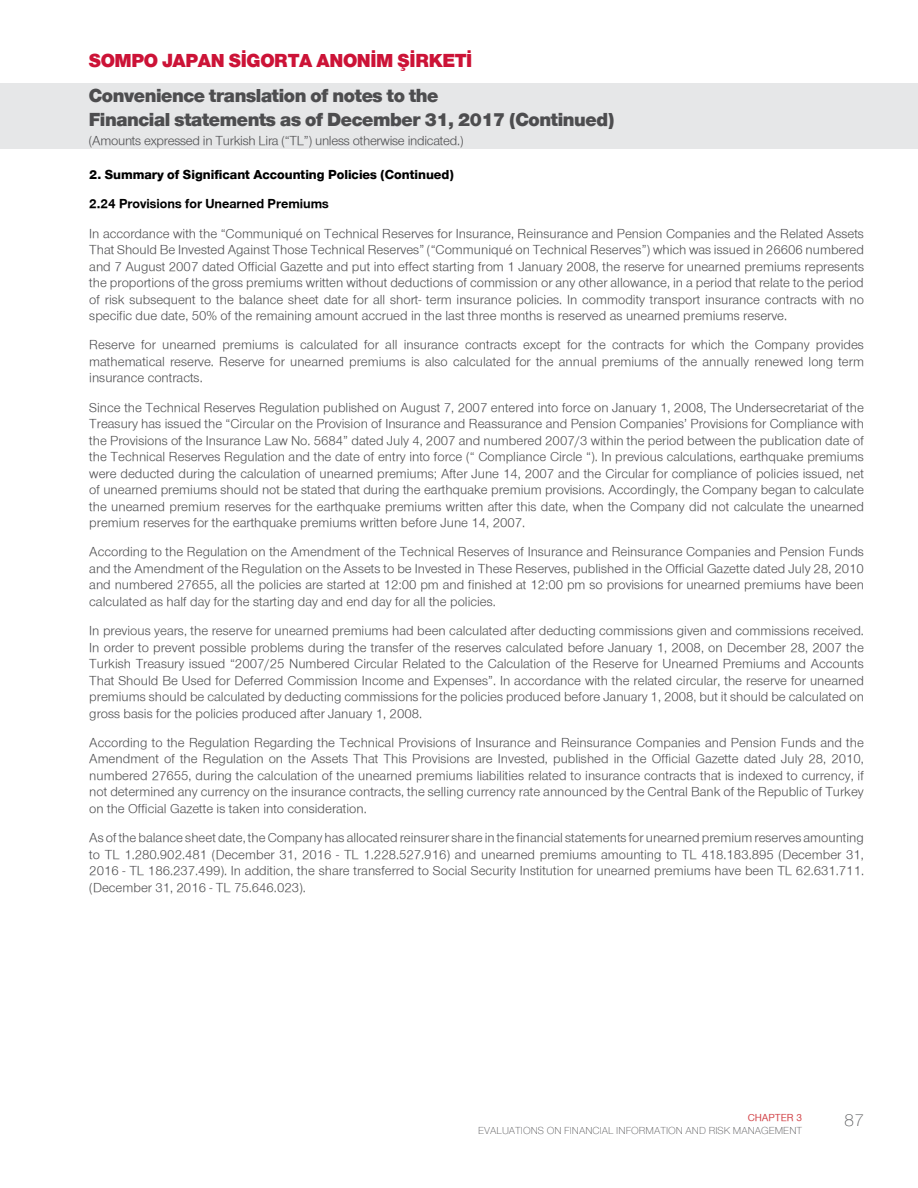
<style>
.page{position:relative;width:918px;height:1188px;background:#fff}
.page>*{position:absolute;margin:0;border:0;box-sizing:border-box;transform-origin:0 0}
.t1{font:900 19.5px/23.4px "Nimbus Sans Novus";letter-spacing:-.02em;color:#4d4d4f}
.t2{font:900 19.5px "Nimbus Sans Novus";letter-spacing:-.02em;color:#cc1337}
.t3{font:300 18px "Nimbus Sans Novus";color:#58595b}
.t4{font:13.5px/16.5px "Nimbus Sans Novus";color:#4d4d4f;text-align:justify}
.t5{font:13.5px "Nimbus Sans Novus";letter-spacing:-.02em;color:#4d4d4f}
.t6{font:800 13.5px "Nimbus Sans Novus";color:#000}
.t7{font:700 13.5px "Nimbus Sans Novus";color:#000}
.t8{font:300 10.5px "Nimbus Sans Novus";color:#4d4d4f}
.t9{font:500 10.5px "Nimbus Sans Novus";color:#d24449}
</style>
<div class="page">
<div style="left:1px;top:84px;width:917px;height:65px;background:#e6e7e8"></div>
<h1 class="t2" style="left:89px;top:49px;width:385px">SOMPO JAPAN SİGORTA ANONİM ŞİRKETİ</h1>
<h1 class="t1" style="left:89px;top:84px;width:527px">Convenience translation of notes to the<br>Financial statements as of December 31, 2017 (Continued)</h1>
<p class="t5" style="left:89px;top:133px;width:376px">(Amounts expressed in Turkish Lira (“TL”) unless otherwise indicated.)</p>
<p class="t6" style="left:89px;top:166px;width:366px">2. Summary of Significant Accounting Policies (Continued)</p>
<p class="t7" style="left:89px;top:196px;width:241px">2.24 Provisions for Unearned Premiums</p>
<p class="t4" style="left:89px;top:225px;width:776px">In accordance with the “Communiqué on Technical Reserves for Insurance, Reinsurance and Pension Companies and the Related Assets That Should Be Invested Against Those Technical Reserves” (“Communiqué on Technical Reserves”) which was issued in 26606 numbered and 7 August 2007 dated Official Gazette and put into effect starting from 1 January 2008, the reserve for unearned premiums represents the proportions of the gross premiums written without deductions of commission or any other allowance, in a period that relate to the period of risk subsequent to the balance sheet date for all short- term insurance policies. In commodity transport insurance contracts with no specific due date, 50% of the remaining amount accrued in the last three months is reserved as unearned premiums reserve.</p>
<p class="t4" style="left:89px;top:336px;width:776px">Reserve for unearned premiums is calculated for all insurance contracts except for the contracts for which the Company provides mathematical reserve. Reserve for unearned premiums is also calculated for the annual premiums of the annually renewed long term insurance contracts.</p>
<p class="t4" style="left:89px;top:399px;width:776px">Since the Technical Reserves Regulation published on August 7, 2007 entered into force on January 1, 2008, The Undersecretariat of the Treasury has issued the “Circular on the Provision of Insurance and Reassurance and Pension Companies’ Provisions for Compliance with the Provisions of the Insurance Law No. 5684” dated July 4, 2007 and numbered 2007/3 within the period between the publication date of the Technical Reserves Regulation and the date of entry into force (“ Compliance Circle “). In previous calculations, earthquake premiums were deducted during the calculation of unearned premiums; After June 14, 2007 and the Circular for compliance of policies issued, net of unearned premiums should not be stated that during the earthquake premium provisions. Accordingly, the Company began to calculate the unearned premium reserves for the earthquake premiums written after this date, when the Company did not calculate the unearned premium reserves for the earthquake premiums written before June 14, 2007.</p>
<p class="t4" style="left:89px;top:543px;width:776px">According to the Regulation on the Amendment of the Technical Reserves of Insurance and Reinsurance Companies and Pension Funds and the Amendment of the Regulation on the Assets to be Invested in These Reserves, published in the Official Gazette dated July 28, 2010 and numbered 27655, all the policies are started at 12:00 pm and finished at 12:00 pm so provisions for unearned premiums have been calculated as half day for the starting day and end day for all the policies.</p>
<p class="t4" style="left:89px;top:622px;width:776px">In previous years, the reserve for unearned premiums had been calculated after deducting commissions given and commissions received.<br>In order to prevent possible problems during the transfer of the reserves calculated before January 1, 2008, on December 28, 2007 the Turkish Treasury issued “2007/25 Numbered Circular Related to the Calculation of the Reserve for Unearned Premiums and Accounts That Should Be Used for Deferred Commission Income and Expenses”. In accordance with the related circular, the reserve for unearned premiums should be calculated by deducting commissions for the policies produced before January 1, 2008, but it should be calculated on gross basis for the policies produced after January 1, 2008.</p>
<p class="t4" style="left:89px;top:734px;width:776px">According to the Regulation Regarding the Technical Provisions of Insurance and Reinsurance Companies and Pension Funds and the Amendment of the Regulation on the Assets That This Provisions are Invested, published in the Official Gazette dated July 28, 2010, numbered 27655, during the calculation of the unearned premiums liabilities related to insurance contracts that is indexed to currency, if not determined any currency on the insurance contracts, the selling currency rate announced by the Central Bank of the Republic of Turkey on the Official Gazette is taken into consideration.</p>
<p class="t4" style="left:89px;top:829px;width:776px">As of the balance sheet date, the Company has allocated reinsurer share in the financial statements for unearned premium reserves amounting to TL 1.280.902.481 (December 31, 2016 - TL 1.228.527.916) and unearned premiums amounting to TL 418.183.895 (December 31, 2016 - TL 186.237.499). In addition, the share transferred to Social Security Institution for unearned premiums have been TL 62.631.711. (December 31, 2016 - TL 75.646.023).</p>
<p class="t9" style="left:748px;top:1111px;width:56px">CHAPTER 3</p>
<h2 class="t3" style="left:844px;top:1110px;width:22px">87</h2>
<p class="t8" style="left:478px;top:1124px;width:325px">EVALUATIONS ON FINANCIAL INFORMATION AND RISK MANAGEMENT</p>
</div>
